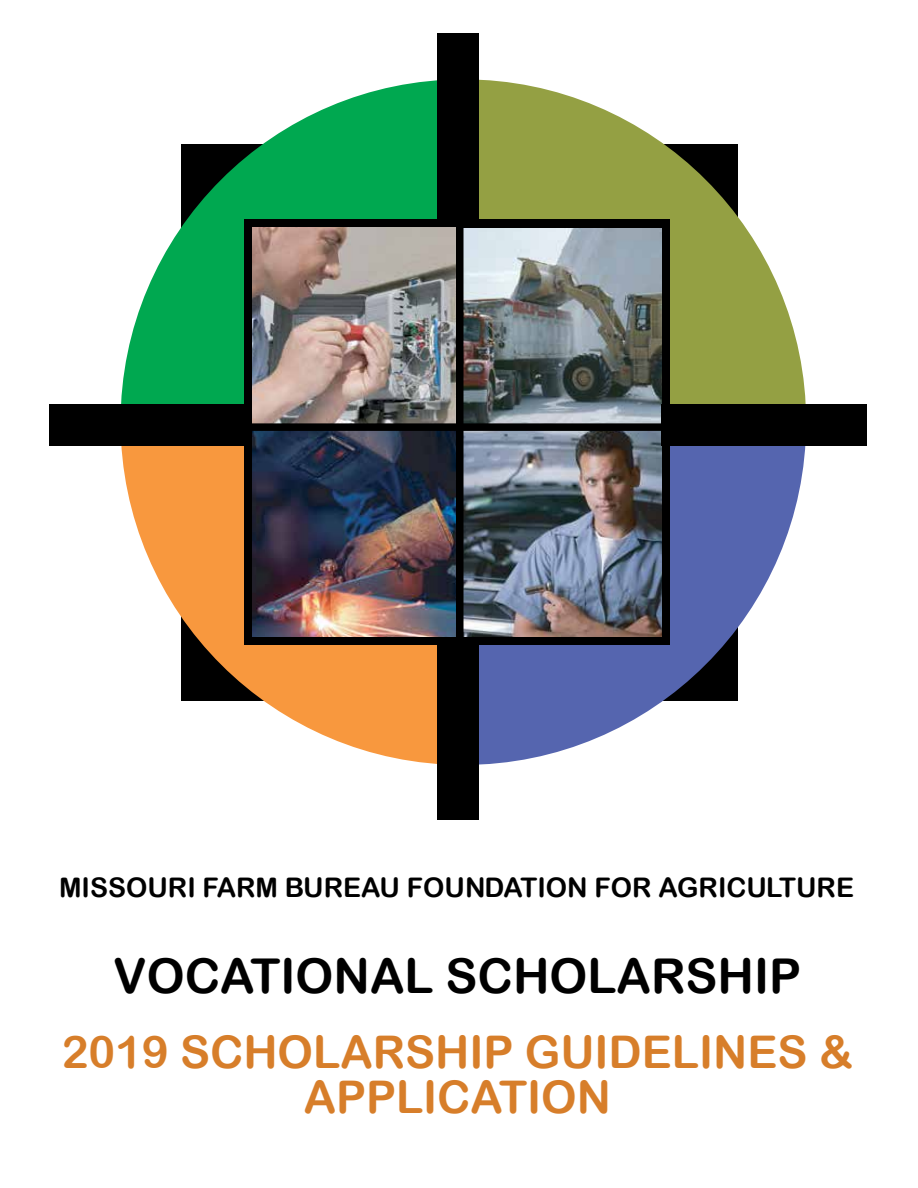
<style>
.page{position:relative;width:918px;height:1188px;background:#fff}
.page>*{position:absolute;margin:0;border:0;box-sizing:border-box;transform-origin:0 0}
.t1{font:48px "Arial Rounded MT Bold";color:#000}
.t2{font:45px/45px "Arial Rounded MT Bold";color:#d77e2a;text-align:center}
.t3{font:27px "Arial Rounded MT Bold";color:#000}
</style>
<div class="page">
<svg style="left:121px;top:446px;width:316px;height:318px;fill:#f8983e"></svg>
<svg style="left:478px;top:446px;width:328px;height:319px;fill:#5565af"></svg>
<svg style="left:478px;top:79px;width:328px;height:326px;fill:#94a043"></svg>
<svg style="left:121px;top:80px;width:316px;height:325px;fill:#00a850"></svg>
<img style="left:240px;top:386px;width:216px;height:301px">
<img style="left:464px;top:224px;width:311px;height:181px">
<img style="left:247px;top:176px;width:209px;height:314px">
<img style="left:464px;top:381px;width:203px;height:289px">
<div style="left:456px;top:223px;width:8px;height:418px;background:#000"></div>
<div style="left:248px;top:423px;width:418px;height:8px;background:#000"></div>
<div style="left:661px;top:405px;width:205px;height:41px;background:#000"></div>
<div style="left:49px;top:405px;width:194px;height:41px;background:#000"></div>
<div style="left:437px;top:34px;width:41px;height:192px;background:#000"></div>
<div style="left:437px;top:641px;width:41px;height:179px;background:#000"></div>
<p class="t3" style="left:59px;top:872px;width:796px">MISSOURI FARM BUREAU FOUNDATION FOR AGRICULTURE</p>
<h1 class="t1" style="left:114px;top:948px;width:689px">VOCATIONAL SCHOLARSHIP</h1>
<h2 class="t2" style="left:62px;top:1029px;width:792px">2019 SCHOLARSHIP GUIDELINES &amp;<br>APPLICATION</h2>
</div>
